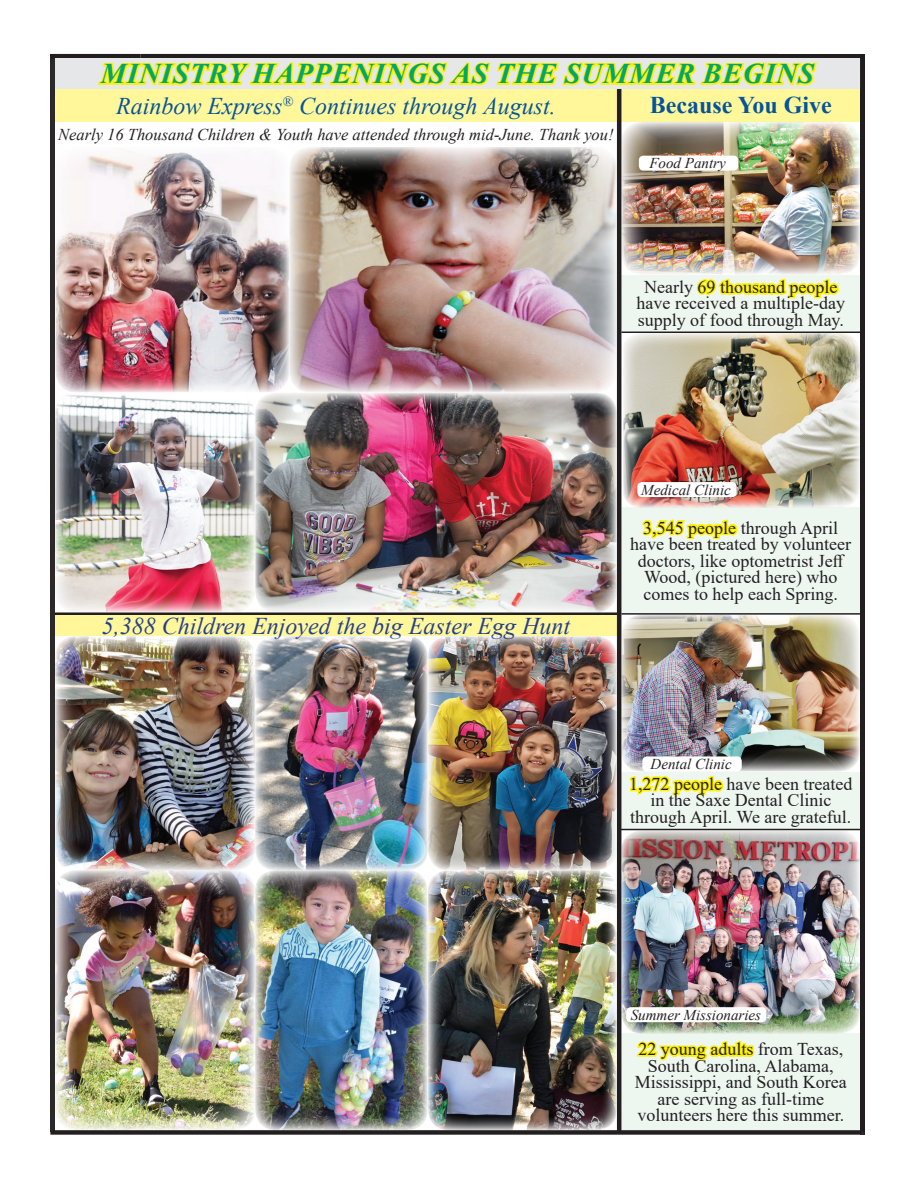
<style>
.page{position:relative;width:918px;height:1188px;background:#fff}
.page>*{position:absolute;margin:0;border:0;box-sizing:border-box;transform-origin:0 0}
.t1{font:italic 700 28.5px "Times New Roman";letter-spacing:.035em;color:#00a66e}
.t2{font:italic 24px "Times New Roman";color:#253f8e}
.t3{font:italic 24px "Times New Roman";color:#04539c}
.t4{font:700 24px "Times New Roman";color:#04539c}
.t5{font:18px/16.5px "Times New Roman";color:#231f20;text-align:center}
.t6{font:italic 16.5px "Times New Roman";color:#231f20}
.t7{font:italic 15px "Times New Roman";color:#231f20}
</style>
<div class="page">
<hr style="left:50px;top:54px;width:91px;height:4px;background:#231f20">
<hr style="left:778px;top:54px;width:87px;height:4px;background:#231f20">
<div style="left:50px;top:1130px;width:811px;height:5px;background:#231f20"></div>
<div style="left:55px;top:59px;width:805px;height:30px;background:#e6e7e9"></div>
<svg style="left:96px;top:53px;width:723px;height:33px"></svg>
<div style="left:622px;top:275px;width:238px;height:57px;background:#edf7f0"></div>
<svg style="left:696px;top:278px;width:143px;height:21px"></svg>
<div style="left:621px;top:508px;width:239px;height:105px;background:#edf7f0"></div>
<svg style="left:642px;top:518px;width:96px;height:21px"></svg>
<div style="left:621px;top:772px;width:239px;height:56px;background:#edf7f0"></div>
<svg style="left:629px;top:775px;width:95px;height:21px"></svg>
<hr style="left:621px;top:829px;width:239px;height:1px;background:#231f20">
<div style="left:621px;top:1034px;width:239px;height:96px;background:#edf7f0"></div>
<svg style="left:637px;top:1041px;width:118px;height:20px"></svg>
<div style="left:55px;top:89px;width:562px;height:33px;background:#fff79a"></div>
<hr style="left:55px;top:612px;width:562px;height:3px;background:#231f20">
<div style="left:55px;top:615px;width:562px;height:21px;background:#fff79a"></div>
<div style="left:621px;top:89px;width:239px;height:33px;background:#fff79a"></div>
<img style="left:623px;top:333px;width:237px;height:175px">
<hr style="left:617px;top:89px;width:4px;height:1043px;background:#231f20">
<img style="left:621px;top:615px;width:239px;height:157px">
<div style="left:642px;top:756px;width:100px;height:15px;background:#fff;border-radius:4px"></div>
<hr style="left:621px;top:332px;width:239px;height:1px;background:#231f20">
<img style="left:621px;top:122px;width:239px;height:153px">
<div style="left:639px;top:156px;width:99px;height:15px;background:#fff;border-radius:4px"></div>
<div style="left:637px;top:482px;width:100px;height:15px;background:#fff;border-radius:4px"></div>
<img style="left:621px;top:830px;width:239px;height:204px">
<div style="left:626px;top:1007px;width:140px;height:15px;background:#fff;border-radius:4px"></div>
<img style="left:56px;top:636px;width:561px;height:494px">
<img style="left:56px;top:147px;width:561px;height:465px">
<hr style="left:621px;top:613px;width:240px;height:2px;background:#231f20">
<div style="left:860px;top:55px;width:6px;height:1080px;background:#231f20"></div>
<div style="left:50px;top:53px;width:6px;height:1080px;background:#2c2829"></div>
<h1 class="t1" style="left:101px;top:54px;width:715px">MINISTRY HAPPENINGS AS THE SUMMER BEGINS</h1>
<h2 class="t3" style="left:116px;top:89px;width:441px">Rainbow Express<sup>®</sup> Continues through August.</h2>
<p class="t6" style="left:58px;top:123px;width:557px">Nearly 16 Thousand Children &amp; Youth have attended through mid-June. Thank you!</p>
<h2 class="t4" style="left:650px;top:88px;width:183px">Because You Give</h2>
<p class="t7" style="left:649px;top:153px;width:78px">Food Pantry</p>
<p class="t5" style="left:637px;top:278px;width:210px">Nearly 69 thousand people have received a multiple-day supply of food through May.</p>
<h2 class="t2" style="left:102px;top:610px;width:470px">5,388 Children Enjoyed the big Easter Egg Hunt</h2>
<p class="t7" style="left:641px;top:479px;width:91px">Medical Clinic</p>
<p class="t5" style="left:630px;top:519px;width:222px">3,545 people through April have been treated by volunteer doctors, like optometrist Jeff<br>Wood, (pictured here) who comes to help each Spring.</p>
<p class="t7" style="left:651px;top:754px;width:83px">Dental Clinic</p>
<p class="t5" style="left:629px;top:775px;width:225px">1,272 people have been treated in the Saxe Dental Clinic through April. We are grateful.</p>
<p class="t7" style="left:631px;top:1005px;width:132px">Summer Missionaries</p>
<p class="t5" style="left:635px;top:1040px;width:214px">22 young adults from Texas,<br>South Carolina, Alabama,<br>Mississippi, and South Korea are serving as full-time volunteers here this summer.</p>
</div>
